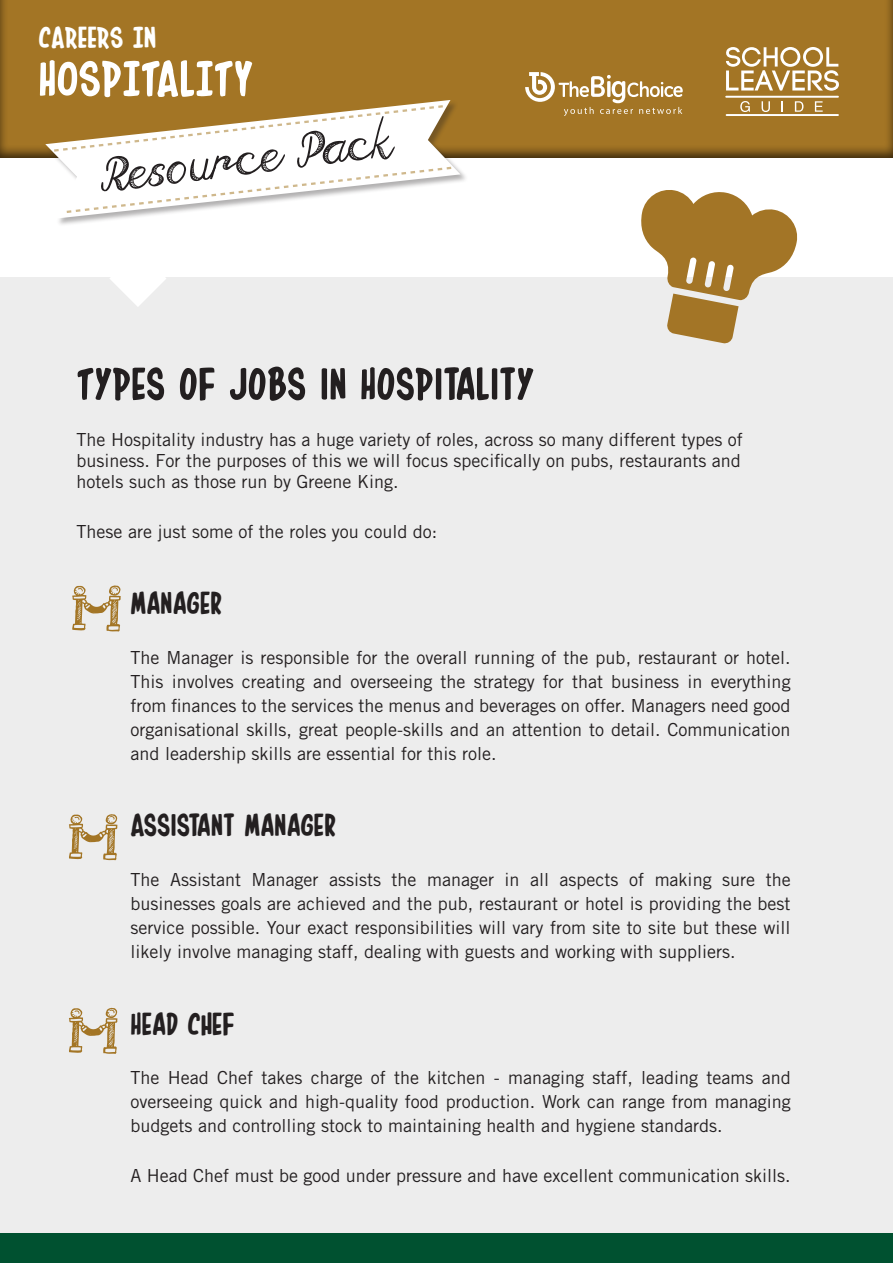
<style>
.page{position:relative;width:893px;height:1263px;background:#fff}
.page>*{position:absolute;margin:0;border:0;box-sizing:border-box;transform-origin:0 0}
.t1{font:60px "In House Edition";color:#fff}
.Paragraph_Style_1{font:54px "In House Edition";color:#231f20}
.t2{font:49.8px "Falling Rain";color:#231f20}
.Paragraph_Style_1-2{font:37.5px "In House Edition";color:#231f20}
.t3{font:36px "In House Edition";color:#fff}
.Paragraph_Style_1-3{font:18px/24px "Trade Gothic LT Std";color:#231f20;text-align:justify}
</style>
<div class="page">
<div style="left:0;top:277px;width:893px;height:986px;background:#ededed"></div>
<svg style="left:110px;top:277px;width:56px;height:30px"></svg>
<div style="left:0;top:1233px;width:893px;height:30px;background:#005130"></div>
<div style="left:0;top:0;width:893px;height:160px;background:#231f20;opacity:.75"></div>
<hr style="left:727px;top:114px;width:111px;height:2px;background:#fff">
<svg style="left:726px;top:47px;width:113px;height:44px"></svg>
<svg style="left:740px;top:101px;width:10px;height:11px"></svg>
<svg style="left:762px;top:101px;width:8px;height:11px"></svg>
<svg style="left:795px;top:101px;width:8px;height:11px"></svg>
<svg style="left:815px;top:101px;width:8px;height:11px"></svg>
<hr style="left:726px;top:96px;width:112px;height:2px;background:#fff">
<div style="left:46px;top:100px;width:423px;height:127px;background:#231f20;opacity:.35"></div>
<svg style="left:45px;top:100px;width:415px;height:119px"></svg>
<svg style="left:52px;top:104px;width:393px;height:49px"></svg>
<svg style="left:64px;top:165px;width:390px;height:49px"></svg>
<svg style="left:525px;top:72px;width:158px;height:44px"></svg>
<svg style="left:72px;top:585px;width:49px;height:47px"></svg>
<svg style="left:69px;top:814px;width:49px;height:46px"></svg>
<svg style="left:69px;top:1008px;width:49px;height:46px"></svg>
<svg style="left:641px;top:190px;width:157px;height:154px"></svg>
<p class="t3" style="left:38px;top:21px;width:119px">CAREERS IN</p>
<p class="t1" style="left:38px;top:52px;width:216px">HOSPITALITY</p>
<p class="t2" style="left:96px;top:147px;width:298px;rotate:-7deg">Resource Pack</p>
<p class="Paragraph_Style_1" style="left:77px;top:359px;width:459px">TYPES OF JOBS IN HOSPITALITY</p>
<p class="Paragraph_Style_1-3" style="left:77px;top:429px;width:668px;line-height:21px">The Hospitality industry has a huge variety of roles, across so many different types of business. For the purposes of this we will focus specifically on pubs, restaurants and hotels such as those run by Greene King.</p>
<p class="Paragraph_Style_1-3" style="left:77px;top:519px;width:362px">These are just some of the roles you could do:</p>
<p class="Paragraph_Style_1-2" style="left:131px;top:586px;width:93px">MANAGER</p>
<p class="Paragraph_Style_1-3" style="left:131px;top:645px;width:662px">The Manager is responsible for the overall running of the pub, restaurant or hotel.<br>This involves creating and overseeing the strategy for that business in everything from finances to the services the menus and beverages on offer. Managers need good organisational skills, great people-skills and an attention to detail. Communication and leadership skills are essential for this role.</p>
<p class="Paragraph_Style_1-2" style="left:131px;top:808px;width:207px">ASSISTANT MANAGER</p>
<p class="Paragraph_Style_1-3" style="left:131px;top:867px;width:662px">The Assistant Manager assists the manager in all aspects of making sure the businesses goals are achieved and the pub, restaurant or hotel is providing the best service possible. Your exact responsibilities will vary from site to site but these will likely involve managing staff, dealing with guests and working with suppliers.</p>
<p class="Paragraph_Style_1-2" style="left:131px;top:1006px;width:106px">HEAD CHEF</p>
<p class="Paragraph_Style_1-3" style="left:131px;top:1065px;width:662px">The Head Chef takes charge of the kitchen - managing staff, leading teams and overseeing quick and high-quality food production. Work can range from managing budgets and controlling stock to maintaining health and hygiene standards.</p>
<p class="Paragraph_Style_1-3" style="left:131px;top:1163px;width:662px">A Head Chef must be good under pressure and have excellent communication skills.</p>
</div>
